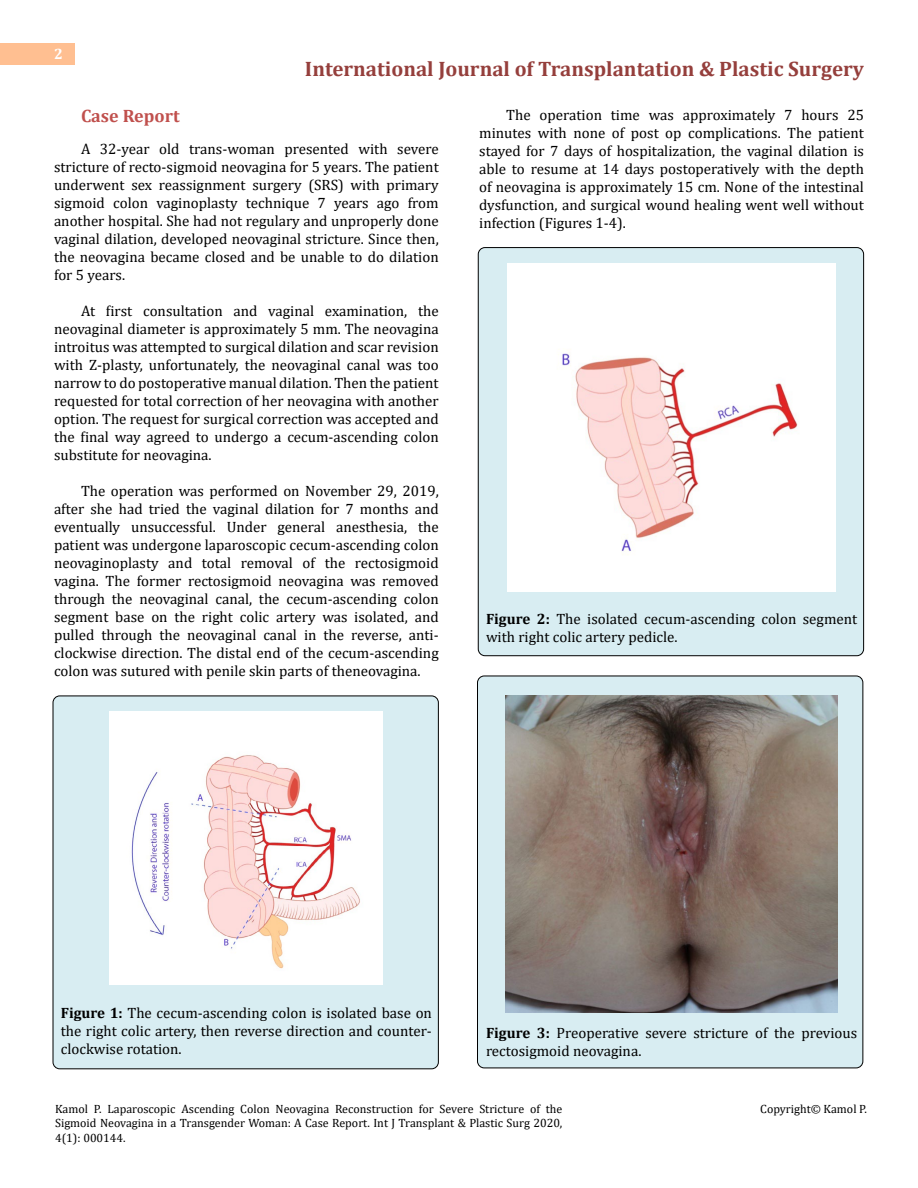
<style>
.page{position:relative;width:918px;height:1188px;background:#fff}
.page>*{position:absolute;margin:0;border:0;box-sizing:border-box;transform-origin:0 0}
.t1{font:700 21px "Cambria";color:#953f3c}
.t2{font:700 18px "Cambria";color:#c0504d}
.t3{font:15px/18px "Cambria";color:#000;text-align:justify}
.t4{font:700 15px "Cambria";color:#fff}
.t5{font:12px/14.4px "Cambria";color:#000;text-align:justify}
.s1{font-weight:700}
</style>
<div class="page">
<div style="left:0;top:43px;width:75px;height:21px;background:#ffbf91"></div>
<div style="left:478px;top:676px;width:385px;height:392px;background:#d8edf2;border-radius:7px"></div>
<div style="left:477px;top:676px;width:386px;height:392px;border:1px solid #000;border-radius:7px"></div>
<div style="left:478px;top:248px;width:386px;height:408px;background:#d8edf2;border-radius:7px"></div>
<div style="left:53px;top:696px;width:385px;height:373px;background:#d8edf2;border-radius:7px"></div>
<div style="left:53px;top:696px;width:386px;height:373px;border:1px solid #000;border-radius:7px"></div>
<img style="left:110px;top:712px;width:273px;height:273px">
<img style="left:508px;top:264px;width:327px;height:327px">
<img style="left:506px;top:696px;width:331px;height:317px">
<p class="t4" style="left:54px;top:44px;width:10px">2</p>
<h1 class="t1" style="left:305px;top:54px;width:561px">International Journal of Transplantation &amp; Plastic Surgery</h1>
<p class="t2" style="left:81px;top:103px;width:100px">Case Report</p>
<p class="t3" style="left:54px;top:139px;width:386px;text-indent:27px">A 32-year old trans-woman presented with severe stricture of recto-sigmoid neovagina for 5 years. The patient underwent sex reassignment surgery (SRS) with primary sigmoid colon vaginoplasty technique 7 years ago from another hospital. She had not regulary and unproperly done vaginal dilation, developed neovaginal stricture. Since then, the neovagina became closed and be unable to do dilation for 5 years.</p>
<p class="t3" style="left:54px;top:301px;width:386px;text-indent:27px">At first consultation and vaginal examination, the neovaginal diameter is approximately 5 mm. The neovagina introitus was attempted to surgical dilation and scar revision with Z-plasty, unfortunately, the neovaginal canal was too narrow to do postoperative manual dilation. Then the patient requested for total correction of her neovagina with another option. The request for surgical correction was accepted and the final way agreed to undergo a cecum-ascending colon substitute for neovagina.</p>
<p class="t3" style="left:54px;top:481px;width:386px;text-indent:27px">The operation was performed on November 29, 2019, after she had tried the vaginal dilation for 7 months and eventually unsuccessful. Under general anesthesia, the patient was undergone laparoscopic cecum-ascending colon neovaginoplasty and total removal of the rectosigmoid vagina. The former rectosigmoid neovagina was removed through the neovaginal canal, the cecum-ascending colon segment base on the right colic artery was isolated, and pulled through the neovaginal canal in the reverse, anti&shy;clockwise direction. The distal end of the cecum-ascending colon was sutured with penile skin parts of theneovagina.</p>
<p class="t3" style="left:479px;top:105px;width:386px;text-indent:27px">The operation time was approximately 7 hours 25 minutes with none of post op complications. The patient stayed for 7 days of hospitalization, the vaginal dilation is able to resume at 14 days postoperatively with the depth of neovagina is approximately 15 cm. None of the intestinal dysfunction, and surgical wound healing went well without infection (Figures 1-4).</p>
<p class="t3" style="left:486px;top:609px;width:373px"><span class="s1">Figure 2:</span> The isolated cecum-ascending colon segment with right colic artery pedicle.</p>
<p class="t3" style="left:61px;top:1003px;width:373px"><span class="s1">Figure 1:</span> The cecum-ascending colon is isolated base on the right colic artery, then reverse direction and counter&shy;clockwise rotation.</p>
<p class="t3" style="left:486px;top:1023px;width:373px"><span class="s1">Figure 3:</span> Preoperative severe stricture of the previous rectosigmoid neovagina.</p>
<p class="t5" style="left:55px;top:1102px;width:509px">Kamol P. Laparoscopic Ascending Colon Neovagina Reconstruction for Severe Stricture of the Sigmoid Neovagina in a Transgender Woman: A Case Report. Int J Transplant &amp; Plastic Surg 2020, 4(1): 000144.</p>
<p class="t5" style="left:760px;top:1102px;width:108px">Copyright© Kamol P.</p>
</div>
